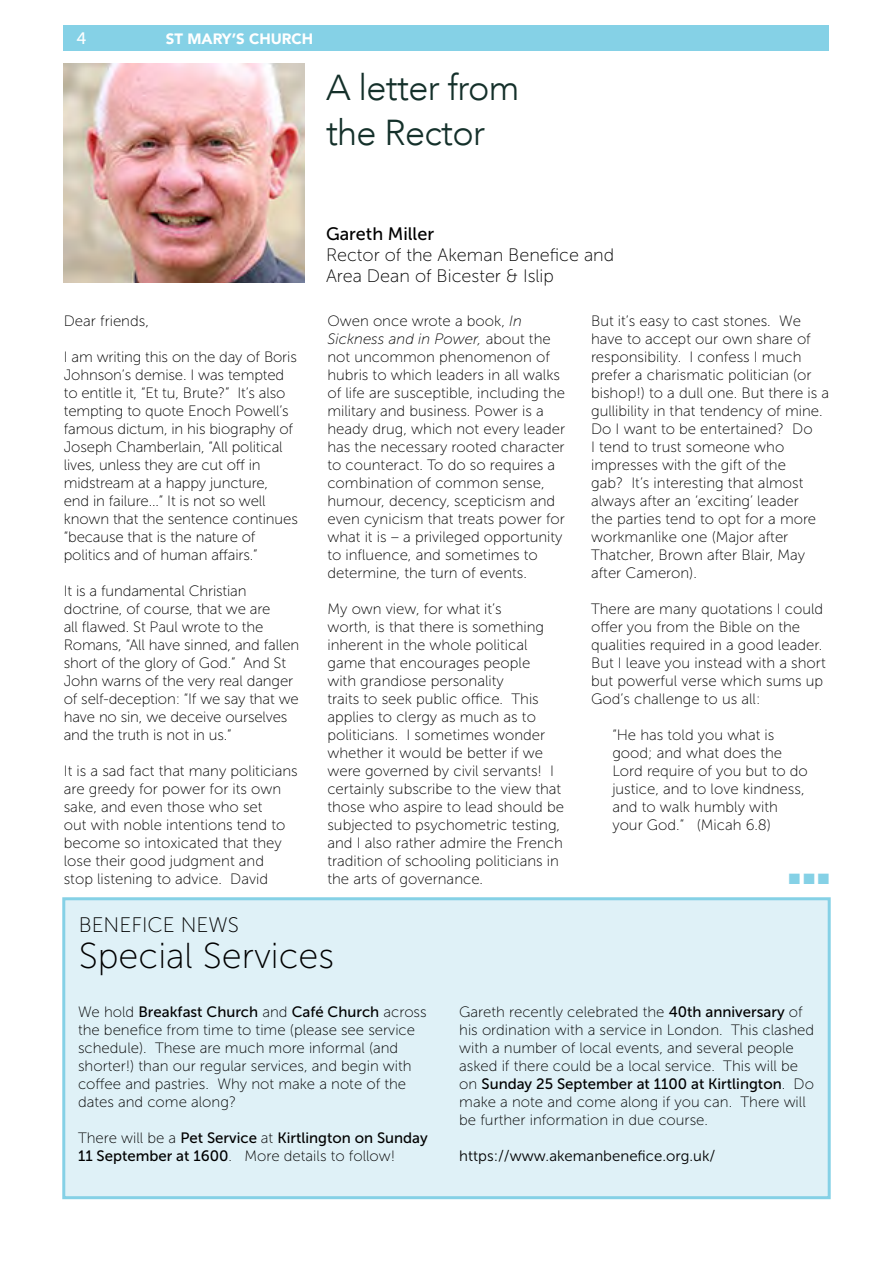
<style>
.page{position:relative;width:893px;height:1263px;background:#fff}
.page>*{position:absolute;margin:0;border:0;box-sizing:border-box;transform-origin:0 0}
.t1{font:300 36px/45px "Avenir";letter-spacing:-.02em;color:#14302a}
.t2{font:36px "Museo Sans 100";color:#000}
.t3{font:21px "Museo Sans 100";color:#000}
.t4{font:18px/21px "Museo Sans 100";color:#000}
.t5{font:18px "Museo Sans 500";color:#000}
.t6{font:16.5px "Museo Sans 500";color:#fff}
.t7{font:15px/18px "Museo Sans 100";color:#000}
.t8{font:15px/18px "Museo Sans 500";color:#000}
.t9{font:15px "Museo Sans 300";color:#000}
.t10{font:900 15px "Avenir";color:#fff}
.t11{font:15px "Zapf Dingbats ITC";color:#85d1e6}
.s1{font-style:italic}
.s2{font-family:"Museo Sans 500"}
.s3{font-family:"Museo Sans 100"}
</style>
<div class="page">
<div style="left:64px;top:26px;width:765px;height:25px;background:#85d1e6"></div>
<div style="left:64px;top:899px;width:765px;height:299px;background:#dff1f7"></div>
<div style="left:62px;top:897px;width:769px;height:302px;border:3px solid #85d1e6"></div>
<img style="left:64px;top:64px;width:241px;height:219px">
<p class="t6" style="left:77px;top:29px;width:11px">4</p>
<p class="t10" style="left:166px;top:26px;width:149px">ST MARY’S CHURCH</p>
<p class="t1" style="left:326px;top:65px;width:195px">A letter from the Rector</p>
<p class="t7" style="left:64px;top:312px;width:87px">Dear friends,</p>
<p class="t7" style="left:64px;top:348px;width:236px">I am writing this on the day of Boris Johnson’s demise. I was tempted to entitle it, “Et tu, Brute?” It’s also tempting to quote Enoch Powell’s famous dictum, in his biography of Joseph Chamberlain, “All political lives, unless they are cut off in midstream at a happy juncture,<br>end in failure...” It is not so well known that the sentence continues “because that is the nature of politics and of human affairs.”</p>
<p class="t7" style="left:64px;top:582px;width:237px">It is a fundamental Christian doctrine, of course, that we are<br>all flawed. St Paul wrote to the<br>Romans, “All have sinned, and fallen short of the glory of God.” And St<br>John warns of the very real danger of self-deception: “If we say that we have no sin, we deceive ourselves and the truth is not in us.”</p>
<p class="t7" style="left:64px;top:762px;width:236px">It is a sad fact that many politicians are greedy for power for its own sake, and even those who set<br>out with noble intentions tend to become so intoxicated that they lose their good judgment and<br>stop listening to advice. David</p>
<p class="t5" style="left:326px;top:223px;width:110px">Gareth Miller</p>
<p class="t4" style="left:326px;top:244px;width:290px">Rector of the Akeman Benefice and<br>Area Dean of Bicester &amp; Islip</p>
<p class="t7" style="left:327px;top:312px;width:239px">Owen once wrote a book, <span class="s1">In<br>Sickness and in Power,</span> about the not uncommon phenomenon of hubris to which leaders in all walks of life are susceptible, including the military and business. Power is a heady drug, which not every leader has the necessary rooted character to counteract. To do so requires a combination of common sense, humour, decency, scepticism and even cynicism that treats power for what it is – a privileged opportunity to influence, and sometimes to determine, the turn of events.</p>
<p class="t7" style="left:327px;top:600px;width:238px">My own view, for what it’s<br>worth, is that there is something inherent in the whole political game that encourages people<br>with grandiose personality<br>traits to seek public office. This applies to clergy as much as to politicians. I sometimes wonder whether it would be better if we were governed by civil servants! I certainly subscribe to the view that those who aspire to lead should be subjected to psychometric testing, and I also rather admire the French tradition of schooling politicians in the arts of governance.</p>
<p class="t7" style="left:591px;top:312px;width:240px">But it’s easy to cast stones. We have to accept our own share of responsibility. I confess I much prefer a charismatic politician (or bishop!) to a dull one. But there is a gullibility in that tendency of mine.<br>Do I want to be entertained? Do<br>I tend to trust someone who impresses with the gift of the<br>gab? It’s interesting that almost always after an ‘exciting’ leader<br>the parties tend to opt for a more workmanlike one (Major after<br>Thatcher, Brown after Blair, May after Cameron).</p>
<p class="t7" style="left:591px;top:600px;width:236px">There are many quotations I could offer you from the Bible on the qualities required in a good leader.<br>But I leave you instead with a short but powerful verse which sums up<br>God’s challenge to us all:</p>
<p class="t7" style="left:612px;top:726px;width:197px">“He has told you what is good; and what does the<br>Lord require of you but to do justice, and to love kindness, and to walk humbly with your God.” (Micah 6.8)</p>
<p class="t11" style="left:789px;top:872px;width:42px">■■■</p>
<p class="t3" style="left:79px;top:914px;width:162px">BENEFICE NEWS</p>
<p class="t2" style="left:79px;top:937px;width:257px">Special Services</p>
<p class="t7" style="left:78px;top:1003px;width:350px">We hold <span class="s2">Breakfast Church</span> and <span class="s2">Café Church</span> across the benefice from time to time (please see service schedule). These are much more informal (and shorter!) than our regular services, and begin with coffee and pastries. Why not make a note of the dates and come along?</p>
<p class="t8" style="left:78px;top:1129px;width:351px"><span class="s3">There will be a</span> Pet Service <span class="s3">at</span> Kirtlington on Sunday<br>11 September at 1600<span class="s3">. More details to follow!</span></p>
<p class="t7" style="left:459px;top:1003px;width:357px">Gareth recently celebrated the <span class="s2">40th anniversary</span> of his ordination with a service in London. This clashed with a number of local events, and several people asked if there could be a local service. This will be on <span class="s2">Sunday 25 September at 1100 at Kirtlington</span>. Do make a note and come along if you can. There will be further information in due course.</p>
<p class="t9" style="left:459px;top:1148px;width:258px">https://www.akemanbenefice.org.uk/</p>
</div>
